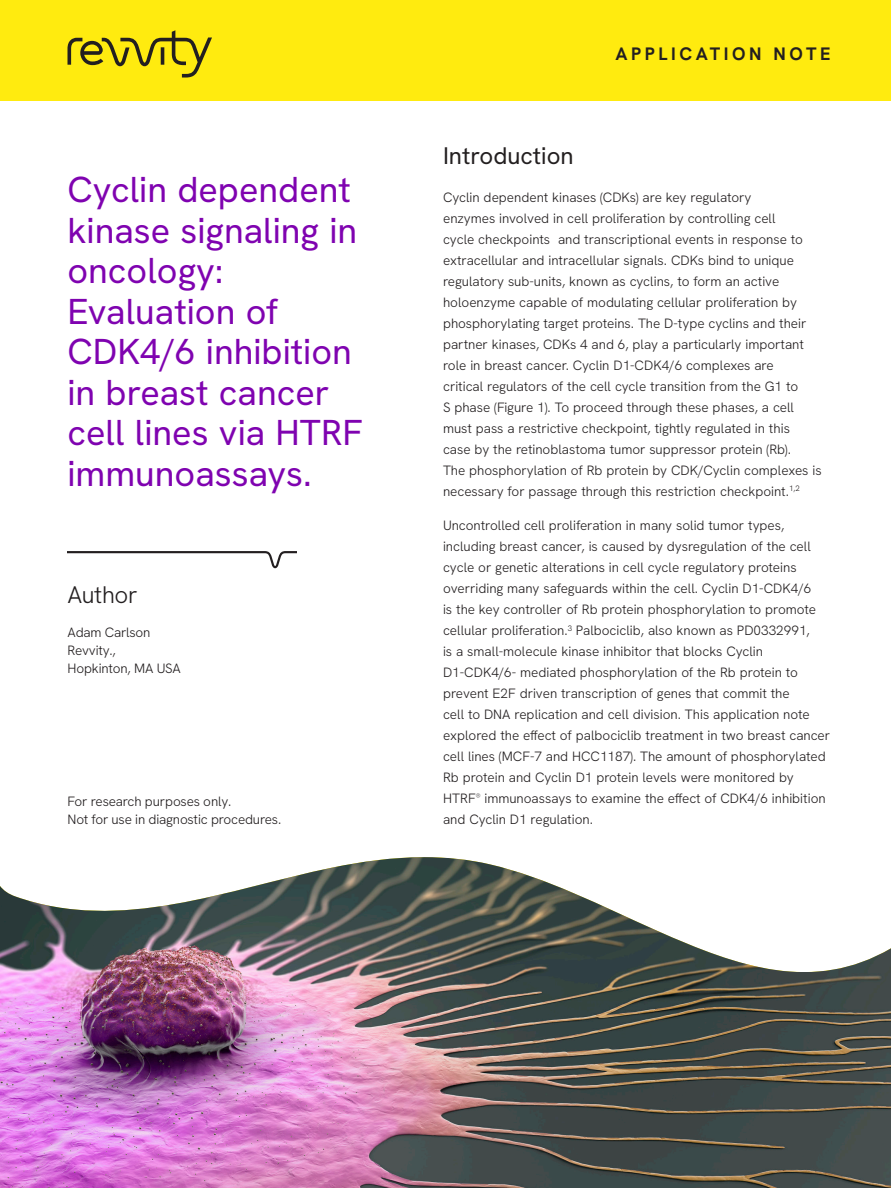
<style>
.page{position:relative;width:891px;height:1188px;background:#fff}
.page>*{position:absolute;margin:0;border:0;box-sizing:border-box;transform-origin:0 0}
.Intro_Head{font:36px/40.5px "Hanken Grotesk";color:#7f03b0}
.Intro_subhead{font:24px "Hanken Grotesk";color:#231f20}
.Key_Author_HD{font:300 24px "Hanken Grotesk";letter-spacing:-.015em;color:#231f20}
.t1{font:700 18px "Hanken Grotesk";letter-spacing:.2em;color:#231f20}
.Body_Copy{font:300 13.5px/21px "Hanken Grotesk";color:#231f20}
.Key_Discription{font:300 13.5px/18px "Hanken Grotesk";letter-spacing:-.01em;color:#231f20}
</style>
<div class="page">
<div style="left:0;top:0;width:891px;height:101px;background:#ffeb0f"></div>
<svg style="left:68px;top:30px;width:144px;height:48px"></svg>
<svg style="left:68px;top:551px;width:229px;height:17px"></svg>
<img style="left:0;top:857px;width:891px;height:331px">
<p class="Intro_Head" style="left:68px;top:169px;width:297px">Cyclin dependent kinase signaling in oncology:<br>Evaluation of<br>CDK4/6 inhibition in breast cancer cell lines via HTRF immunoassays.</p>
<p class="Key_Author_HD" style="left:68px;top:579px;width:72px">Author</p>
<p class="Key_Discription" style="left:68px;top:623px;width:84px">Adam Carlson</p>
<p class="Key_Discription" style="left:68px;top:641px;width:115px">Revvity.,<br>Hopkinton, MA USA</p>
<p class="Key_Discription" style="left:68px;top:792px;width:165px">For research purposes only.</p>
<p class="Key_Discription" style="left:68px;top:810px;width:215px">Not for use in diagnostic procedures.</p>
<h3 class="t1" style="left:615px;top:43px;width:217px">APPLICATION NOTE</h3>
<p class="Intro_subhead" style="left:443px;top:141px;width:132px">Introduction</p>
<p class="Body_Copy" style="left:443px;top:186px;width:380px">Cyclin dependent kinases (CDKs) are key regulatory<br>enzymes involved in cell proliferation by controlling cell<br>cycle checkpoints and transcriptional events in response to extracellular and intracellular signals. CDKs bind to unique regulatory sub-units, known as cyclins, to form an active holoenzyme capable of modulating cellular proliferation by phosphorylating target proteins. The D-type cyclins and their partner kinases, CDKs 4 and 6, play a particularly important role in breast cancer. Cyclin D1-CDK4/6 complexes are<br>critical regulators of the cell cycle transition from the G1 to<br>S phase (Figure 1). To proceed through these phases, a cell must pass a restrictive checkpoint, tightly regulated in this<br>case by the retinoblastoma tumor suppressor protein (Rb).<br>The phosphorylation of Rb protein by CDK/Cyclin complexes is necessary for passage through this restriction checkpoint.<sup>1,2</sup></p>
<p class="Body_Copy" style="left:443px;top:515px;width:389px">Uncontrolled cell proliferation in many solid tumor types, including breast cancer, is caused by dysregulation of the cell cycle or genetic alterations in cell cycle regulatory proteins overriding many safeguards within the cell. Cyclin D1-CDK4/6<br>is the key controller of Rb protein phosphorylation to promote cellular proliferation.<sup>3</sup> Palbociclib, also known as PD0332991,<br>is a small-molecule kinase inhibitor that blocks Cyclin D1-CDK4/6- mediated phosphorylation of the Rb protein to prevent E2F driven transcription of genes that commit the<br>cell to DNA replication and cell division. This application note explored the effect of palbociclib treatment in two breast cancer cell lines (MCF-7 and HCC1187). The amount of phosphorylated Rb protein and Cyclin D1 protein levels were monitored by HTRF<sup>®</sup> immunoassays to examine the effect of CDK4/6 inhibition and Cyclin D1 regulation.</p>
</div>
